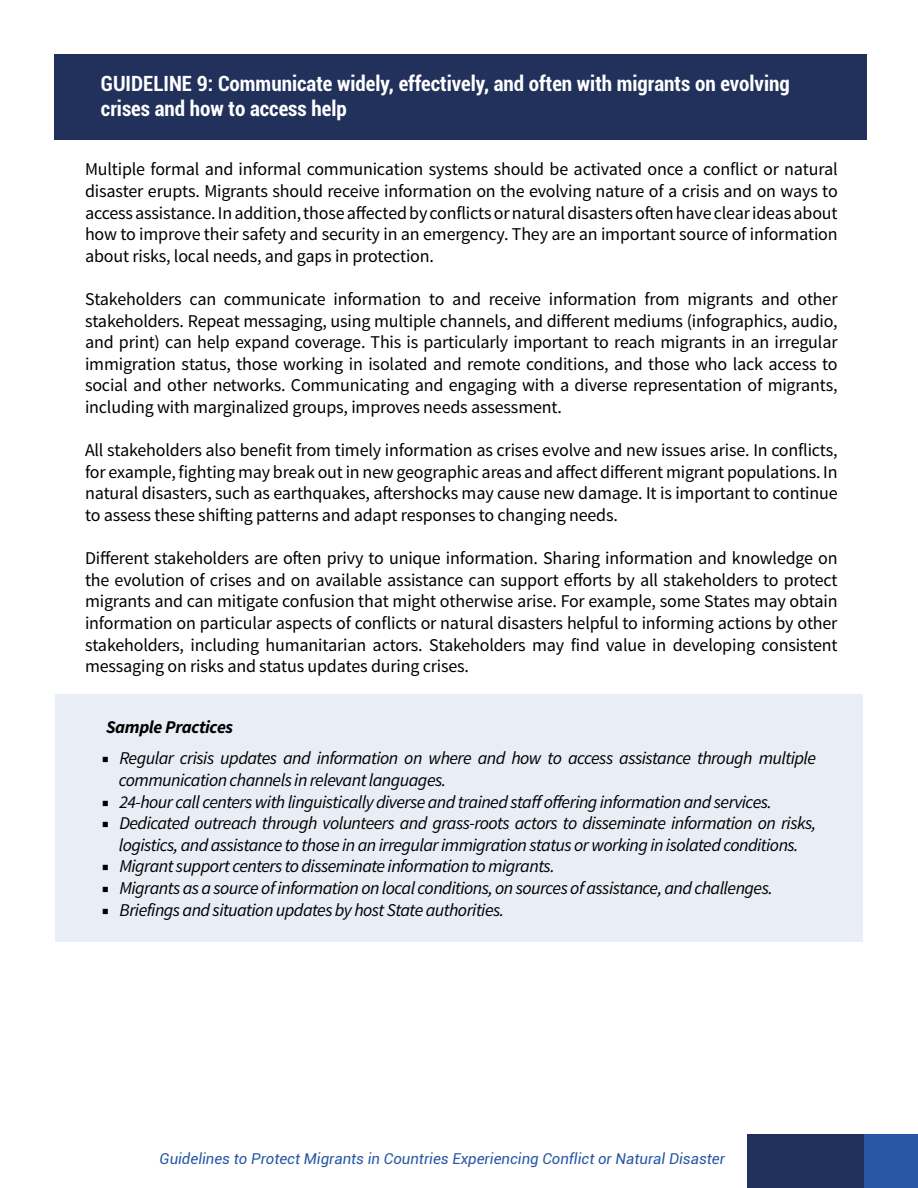
<style>
.page{position:relative;width:918px;height:1188px;background:#fff}
.page>*{position:absolute;margin:0;border:0;box-sizing:border-box;transform-origin:0 0}
.Subtitle_01{font:700 condensed 21px/25.2px "Roboto";color:#fff}
.Body_copy{font:18px/21.6px "Source Sans Pro";letter-spacing:-.01em;color:#000;text-align:justify}
.t1{font:italic 18px/21.6px "Source Sans Pro";letter-spacing:-.03em;color:#000}
.Sample{font:italic 700 18px "Source Sans Pro";letter-spacing:-.02em;color:#000}
.t2{font:italic 15px "Roboto";color:#2858a5}
.s1{font-family:"Minion Pro";font-style:normal}
</style>
<div class="page">
<div style="left:806px;top:1134px;width:112px;height:54px;background:#2858a5"></div>
<div style="left:747px;top:1134px;width:117px;height:54px;background:#20315b"></div>
<div style="left:54px;top:54px;width:812px;height:85px;background:#21315b"></div>
<div style="left:55px;top:694px;width:808px;height:247px;background:#e8edf6"></div>
<p class="Subtitle_01" style="left:101px;top:70px;width:690px">GUIDELINE 9: Communicate widely, effectively, and often with migrants on evolving crises and how to access help</p>
<p class="Body_copy" style="left:85px;top:159px;width:754px">Multiple formal and informal communication systems should be activated once a conflict or natural disaster erupts. Migrants should receive information on the evolving nature of a crisis and on ways to access assistance. In addition, those affected by conflicts or natural disasters often have clear ideas about how to improve their safety and security in an emergency. They are an important source of information about risks, local needs, and gaps in protection.</p>
<p class="Body_copy" style="left:85px;top:288px;width:754px">Stakeholders can communicate information to and receive information from migrants and other stakeholders. Repeat messaging, using multiple channels, and different mediums (infographics, audio, and print) can help expand coverage. This is particularly important to reach migrants in an irregular immigration status, those working in isolated and remote conditions, and those who lack access to social and other networks. Communicating and engaging with a diverse representation of migrants, including with marginalized groups, improves needs assessment.</p>
<p class="Body_copy" style="left:85px;top:440px;width:754px">All stakeholders also benefit from timely information as crises evolve and new issues arise. In conflicts, for example, fighting may break out in new geographic areas and affect different migrant populations. In natural disasters, such as earthquakes, aftershocks may cause new damage. It is important to continue to assess these shifting patterns and adapt responses to changing needs.</p>
<p class="Body_copy" style="left:85px;top:548px;width:754px">Different stakeholders are often privy to unique information. Sharing information and knowledge on the evolution of crises and on available assistance can support efforts by all stakeholders to protect migrants and can mitigate confusion that might otherwise arise. For example, some States may obtain information on particular aspects of conflicts or natural disasters helpful to informing actions by other stakeholders, including humanitarian actors. Stakeholders may find value in developing consistent messaging on risks and status updates during crises.</p>
<p class="Sample" style="left:106px;top:715px;width:129px">Sample Practices</p>
<p class="t1" style="left:119px;top:748px;width:699px;text-indent:-17px"><span class="s1">■</span> Regular crisis updates and information on where and how to access assistance through multiple communication channels in relevant languages.</p>
<p class="t1" style="left:102px;top:791px;width:672px"><span class="s1">■</span> 24-hour call centers with linguistically diverse and trained staff offering information and services.</p>
<p class="t1" style="left:102px;top:812px;width:716px;text-align:center"><span class="s1">■</span> Dedicated outreach through volunteers and grass-roots actors to disseminate information on risks, logistics, and assistance to those in an irregular immigration status or working in isolated conditions.</p>
<p class="t1" style="left:102px;top:856px;width:454px"><span class="s1">■</span> Migrant support centers to disseminate information to migrants.</p>
<p class="t1" style="left:102px;top:877px;width:672px"><span class="s1">■</span> Migrants as a source of information on local conditions, on sources of assistance, and challenges.</p>
<p class="t1" style="left:102px;top:899px;width:404px"><span class="s1">■</span> Briefings and situation updates by host State authorities.</p>
<p class="t2" style="left:160px;top:1148px;width:567px">Guidelines to Protect Migrants in Countries Experiencing Conflict or Natural Disaster</p>
</div>
